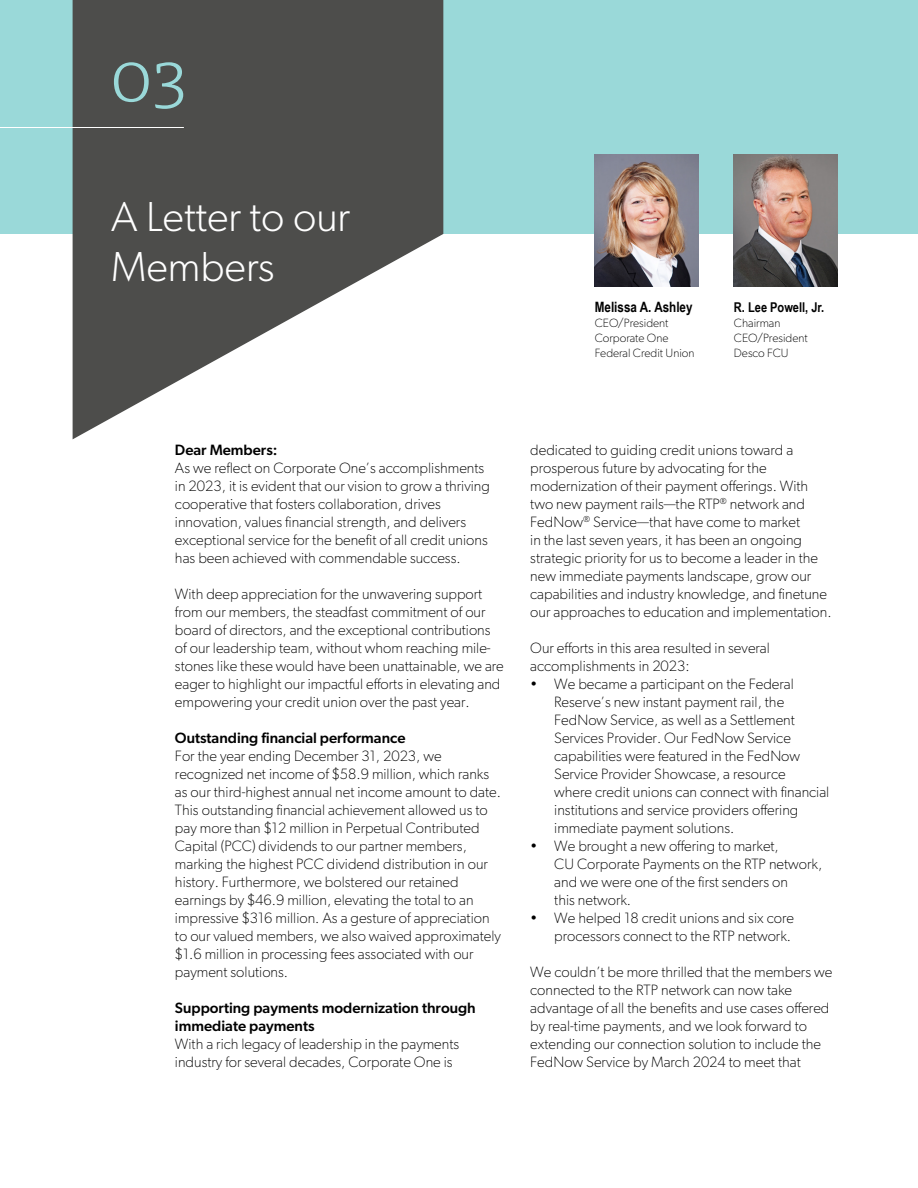
<style>
.page{position:relative;width:918px;height:1188px;background:#fff}
.page>*{position:absolute;margin:0;border:0;box-sizing:border-box;transform-origin:0 0}
.t1{font:300 72px "Tisa Pro";color:#9ad9d9}
.t2{font:300 42px/50.4px "Gibson";color:#fff}
.t3{font:100 15px/18px "Gibson";color:#000}
.t4{font:500 15px/18px "Gibson";color:#000}
.t5{font:700 14.25px "Arial Narrow";color:#000}
.t6{font:700 13.5px "Arial Narrow";color:#000}
.t7{font:100 12px/15px "Gibson";color:#000}
</style>
<div class="page">
<div style="left:0;top:0;width:918px;height:233px;background:#9ad9d9"></div>
<svg style="left:73px;top:0;width:370px;height:439px;fill:#4d4d4b"></svg>
<hr style="left:0;top:127px;width:184px;height:1px;background:#fff">
<img style="left:595px;top:154px;width:103px;height:132px">
<img style="left:734px;top:154px;width:103px;height:132px">
<h1 class="t1" style="left:110px;top:26px;width:79px">03</h1>
<h2 class="t2" style="left:111px;top:191px;width:241px">A Letter to our<br>Members</h2>
<p class="t5" style="left:595px;top:297px;width:99px">Melissa A. Ashley</p>
<p class="t7" style="left:595px;top:316px;width:75px">CEO/President</p>
<p class="t7" style="left:595px;top:331px;width:101px">Corporate One<br>Federal Credit Union</p>
<p class="t6" style="left:734px;top:297px;width:92px">R. Lee Powell, Jr.</p>
<p class="t7" style="left:734px;top:315px;width:48px">Chairman</p>
<p class="t7" style="left:734px;top:330px;width:75px">CEO/President</p>
<p class="t7" style="left:734px;top:345px;width:56px">Desco FCU</p>
<p class="t4" style="left:175px;top:441px;width:104px">Dear Members:</p>
<p class="t3" style="left:175px;top:459px;width:316px">As we reflect on Corporate One’s accomplishments in 2023, it is evident that our vision to grow a thriving cooperative that fosters collaboration, drives innovation, values financial strength, and delivers exceptional service for the benefit of all credit unions has been achieved with commendable success.</p>
<p class="t3" style="left:175px;top:585px;width:330px">With deep appreciation for the unwavering support from our members, the steadfast commitment of our board of directors, and the exceptional contributions of our leadership team, without whom reaching mile&shy;stones like these would have been unattainable, we are eager to highlight our impactful efforts in elevating and empowering your credit union over the past year.</p>
<p class="t4" style="left:175px;top:729px;width:232px">Outstanding financial performance</p>
<p class="t3" style="left:175px;top:747px;width:328px">For the year ending December 31, 2023, we recognized net income of $58.9 million, which ranks as our third-highest annual net income amount to date.<br>This outstanding financial achievement allowed us to pay more than $12 million in Perpetual Contributed Capital (PCC) dividends to our partner members, marking the highest PCC dividend distribution in our history. Furthermore, we bolstered our retained earnings by $46.9 million, elevating the total to an impressive $316 million. As a gesture of appreciation to our valued members, we also waived approximately $1.6 million in processing fees associated with our payment solutions.</p>
<p class="t4" style="left:175px;top:999px;width:302px">Supporting payments modernization through immediate payments</p>
<p class="t3" style="left:175px;top:1035px;width:286px">With a rich legacy of leadership in the payments industry for several decades, Corporate One is</p>
<p class="t3" style="left:530px;top:441px;width:303px">dedicated to guiding credit unions toward a prosperous future by advocating for the modernization of their payment offerings. With two new payment rails—the RTP<sup>®</sup> network and FedNow<sup>®</sup> Service—that have come to market<br>in the last seven years, it has been an ongoing strategic priority for us to become a leader in the new immediate payments landscape, grow our capabilities and industry knowledge, and finetune our approaches to education and implementation.</p>
<p class="t3" style="left:530px;top:639px;width:241px">Our efforts in this area resulted in several accomplishments in 2023:</p>
<p class="t3" style="left:554px;top:675px;width:277px;text-indent:-24px">• We became a participant on the Federal Reserve’s new instant payment rail, the FedNow Service, as well as a Settlement Services Provider. Our FedNow Service capabilities were featured in the FedNow Service Provider Showcase, a resource<br>where credit unions can connect with financial institutions and service providers offering immediate payment solutions.</p>
<p class="t3" style="left:554px;top:837px;width:270px;text-indent:-24px">• We brought a new offering to market,<br>CU Corporate Payments on the RTP network, and we were one of the first senders on<br>this network.</p>
<p class="t3" style="left:530px;top:909px;width:265px;text-align:right">• We helped 18 credit unions and six core processors connect to the RTP network.</p>
<p class="t3" style="left:530px;top:963px;width:304px">We couldn’t be more thrilled that the members we connected to the RTP network can now take advantage of all the benefits and use cases offered by real-time payments, and we look forward to extending our connection solution to include the FedNow Service by March 2024 to meet that</p>
</div>
